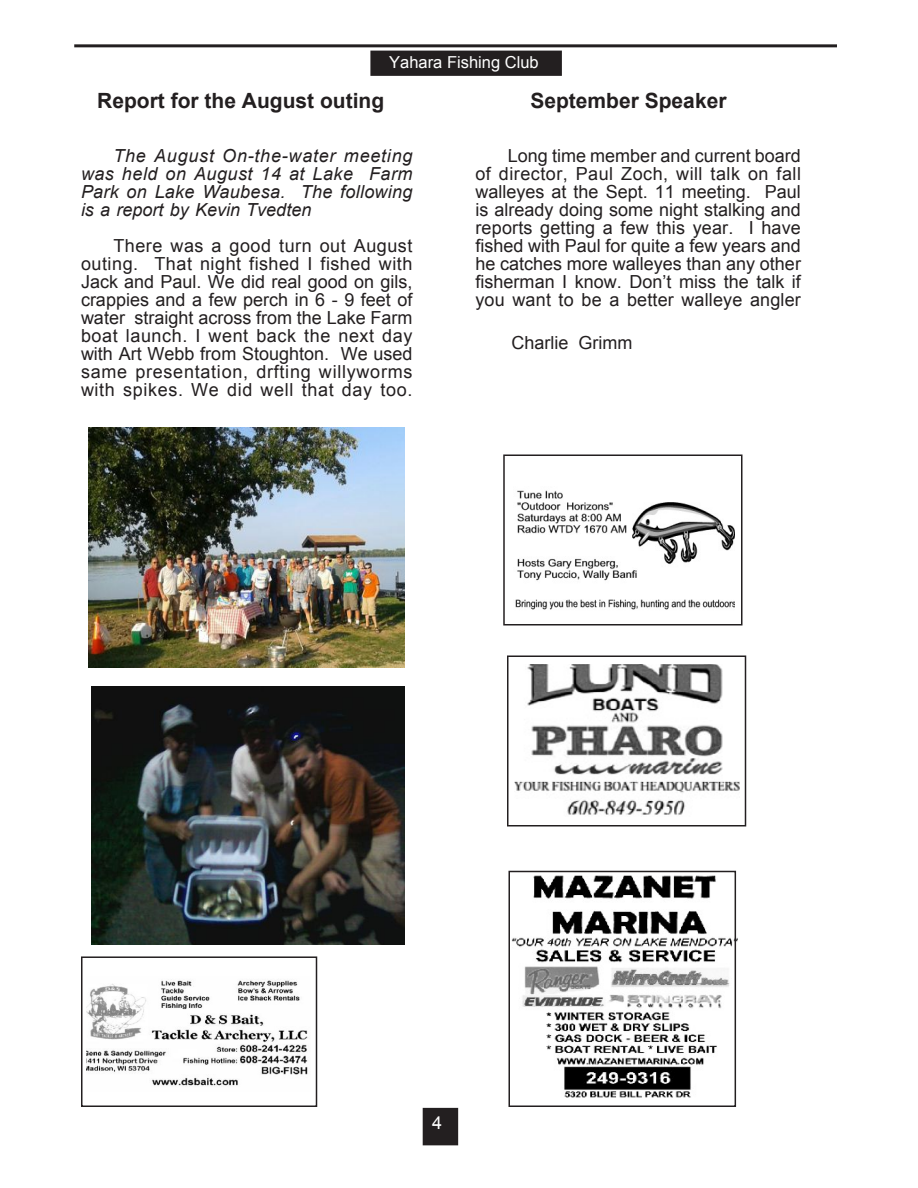
<style>
.page{position:relative;width:918px;height:1188px;background:#fff}
.page>*{position:absolute;margin:0;border:0;box-sizing:border-box;transform-origin:0 0}
.t1{font:700 21px "Arial";color:#231f20}
.t2{font:18px/18px "Arial";letter-spacing:.01em;color:#231f20;text-align:justify}
.t3{font:italic 18px/18px "Arial";letter-spacing:.015em;color:#231f20;text-align:justify}
.t4{font:18px "Arial";color:#fff}
.t5{font:16.5px "Arial";color:#fff}
</style>
<div class="page">
<div style="left:81px;top:956px;width:236px;height:151px;border:2px solid #231f20"></div>
<img style="left:87px;top:980px;width:221px;height:106px">
<hr style="left:74px;top:44px;width:763px;height:3px;background:#231f20">
<div style="left:371px;top:51px;width:190px;height:24px;background:#231f20"></div>
<div style="left:370px;top:51px;width:192px;height:25px;border:2px solid #231f20"></div>
<div style="left:423px;top:1109px;width:34px;height:36px;background:#231f20"></div>
<div style="left:423px;top:1108px;width:35px;height:37px;border:2px solid #231f20"></div>
<img style="left:512px;top:870px;width:226px;height:228px">
<div style="left:508px;top:871px;width:228px;height:236px;border:2px solid #231f20"></div>
<div style="left:507px;top:655px;width:239px;height:172px;border:2px solid #231f20"></div>
<img style="left:514px;top:664px;width:225px;height:151px">
<img style="left:515px;top:490px;width:220px;height:120px">
<div style="left:503px;top:454px;width:239px;height:172px;border:2px solid #231f20"></div>
<img style="left:88px;top:427px;width:317px;height:240px">
<img style="left:92px;top:687px;width:313px;height:258px">
<p class="t5" style="left:389px;top:51px;width:151px">Yahara Fishing Club</p>
<p class="t1" style="left:97px;top:87px;width:288px">Report for the August outing</p>
<p class="t3" style="left:81px;top:147px;width:333px;text-indent:32px">The August On-the-water meeting was held on August 14 at Lake Farm Park on Lake Waubesa. The following is a report by Kevin Tvedten</p>
<p class="t2" style="left:81px;top:237px;width:333px;text-indent:32px">There was a good turn out August outing. That night fished I fished with Jack and Paul. We did real good on gils, crappies and a few perch in 6 - 9 feet of water straight across from the Lake Farm boat launch. I went back the next day with Art Webb from Stoughton. We used same presentation, drfting willyworms with spikes. We did well that day too.</p>
<p class="t1" style="left:530px;top:87px;width:198px">September Speaker</p>
<p class="t2" style="left:476px;top:147px;width:327px;text-indent:32px">Long time member and current board of director, Paul Zoch, will talk on fall walleyes at the Sept. 11 meeting. Paul is already doing some night stalking and reports getting a few this year. I have fished with Paul for quite a few years and he catches more walleyes than any other fisherman I know. Don’t miss the talk if you want to be a better walleye angler</p>
<p class="t2" style="left:512px;top:334px;width:122px">Charlie Grimm</p>
<p class="t4" style="left:432px;top:1111px;width:12px">4</p>
</div>
